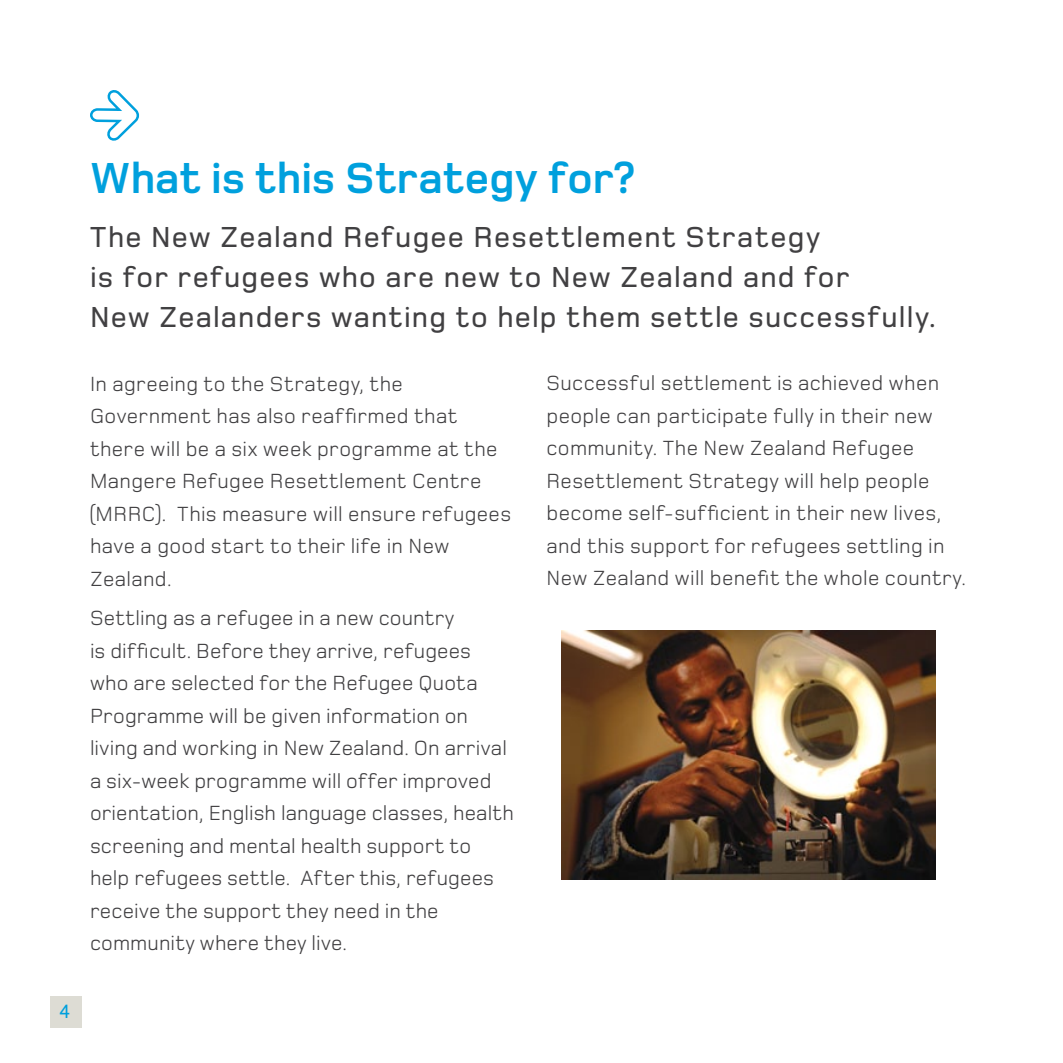
<style>
.page{position:relative;width:1063px;height:1063px;background:#fff}
.page>*{position:absolute;margin:0;border:0;box-sizing:border-box;transform-origin:0 0}
.t1{font:700 45px "Foundry Monoline";letter-spacing:.005em;color:#00a0dd}
.t2{font:500 30px/40px "Foundry Monoline";letter-spacing:.04em;color:#414042}
.t3{font:21.25px/32.5px "Foundry Monoline";letter-spacing:.015em;color:#414042}
.t4{font:500 20px "Foundry Monoline";color:#00a0dd}
</style>
<div class="page">
<div style="left:50px;top:996px;width:32px;height:32px;background:#dddcd4"></div>
<svg style="left:90px;top:90px;width:50px;height:51px"></svg>
<img style="left:561px;top:631px;width:375px;height:249px">
<p class="t4" style="left:59px;top:1000px;width:13px">4</p>
<h1 class="t1" style="left:90px;top:153px;width:546px">What is this Strategy for?</h1>
<h2 class="t2" style="left:90px;top:217px;width:847px">The New Zealand Refugee Resettlement Strategy<br>is for refugees who are new to New Zealand and for<br>New Zealanders wanting to help them settle successfully.</h2>
<p class="t3" style="left:90px;top:367px;width:423px">In agreeing to the Strategy, the Government has also reaffirmed that there will be a six week programme at the Mangere Refugee Resettlement Centre (MRRC). This measure will ensure refugees have a good start to their life in New Zealand.</p>
<p class="t3" style="left:90px;top:602px;width:425px">Settling as a refugee in a new country<br>is difficult. Before they arrive, refugees who are selected for the Refugee Quota Programme will be given information on living and working in New Zealand. On arrival a six-week programme will offer improved orientation, English language classes, health screening and mental health support to help refugees settle. After this, refugees receive the support they need in the community where they live.</p>
<p class="t3" style="left:546px;top:367px;width:421px">Successful settlement is achieved when people can participate fully in their new community. The New Zealand Refugee Resettlement Strategy will help people become self-sufficient in their new lives, and this support for refugees settling in New Zealand will benefit the whole country.</p>
</div>
